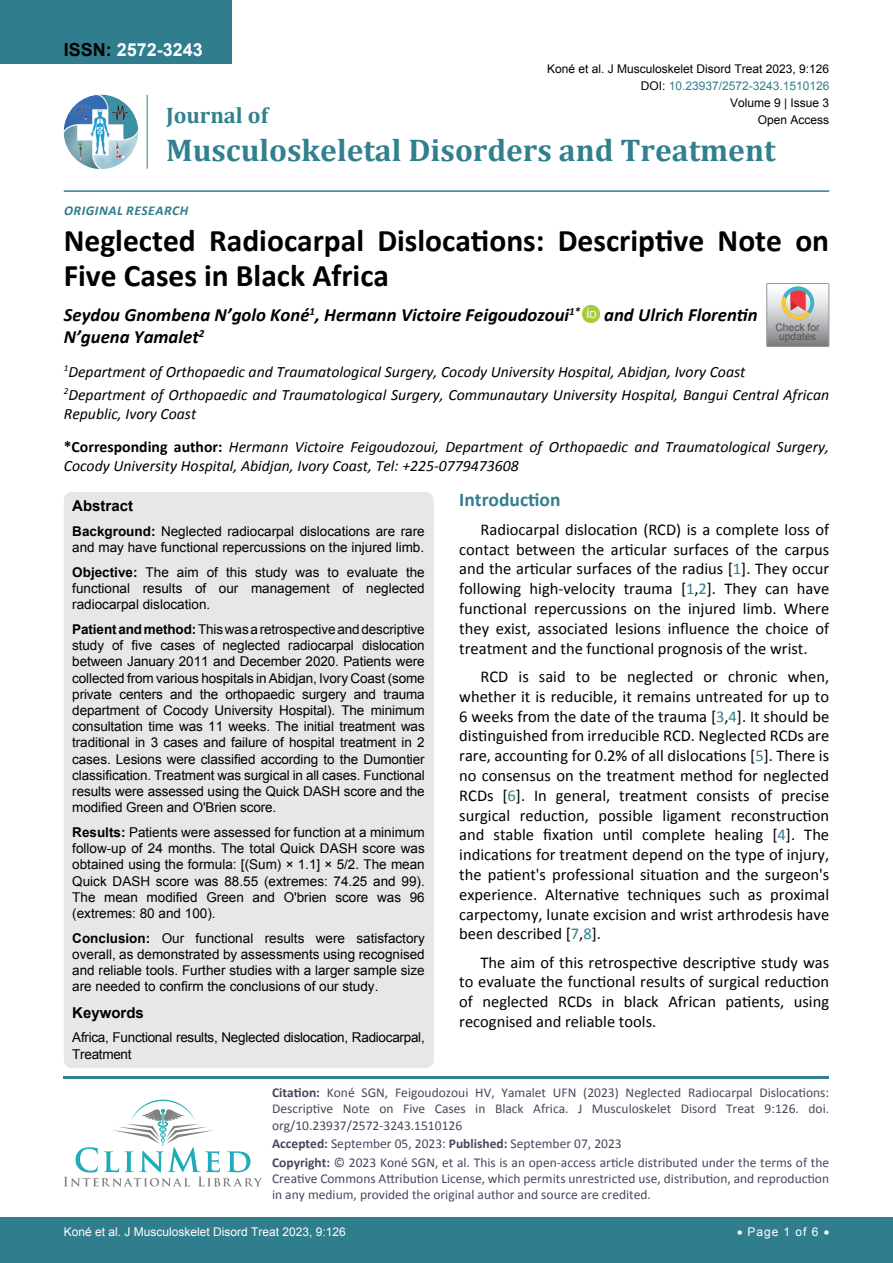
<style>
.page{position:relative;width:893px;height:1263px;background:#fff}
.page>*{position:absolute;margin:0;border:0;box-sizing:border-box;transform-origin:0 0}
.t1{font:700 31.5px/34.5px "Calibri";color:#000}
.t2{font:700 31.5px "Cambria";color:#30808d}
.t3{font:700 22.5px "Cambria";color:#30808d}
.t4{font:700 19.5px "Calibri";color:#30808d}
.t5{font:italic 700 18.75px/22.5px "Calibri";color:#000}
.t6{font:700 18px "Arial";color:#fff}
.t7{font:16.5px/19.8px "Calibri";color:#000;text-align:justify}
.t8{font:italic 15.75px/23.1px "Calibri";color:#000}
.t9{font:700 15px "Arial";color:#000}
.t10{font:13.5px/16.2px "Arial";color:#000;text-align:justify}
.t11{font:13.5px/16.2px "Calibri";color:#47475c}
.t12{font:13.5px/16.2px "Arial";letter-spacing:-.02em;color:#000}
.t13{font:italic 700 13.5px "Calibri";letter-spacing:.04em;color:#307d8d}
.t14{font:12px "Arial";color:#000}
.t15{font:12px "Arial";color:#fff}
.t16{font:12px "Arial";color:#30808d}
.t17{font:10.5px/9px "Arial";color:#535353;text-align:center}
.s1{color:#000}
.s2{font-weight:700;font-style:normal}
.s3{font-weight:700}
.s4{color:#30808d}
</style>
<div class="page">
<img style="left:64px;top:95px;width:74px;height:74px;border-radius:37px">
<hr style="left:147px;top:95px;width:1px;height:74px;background:#307d8d">
<hr style="left:64px;top:190px;width:765px;height:2px;background:#307d8d">
<div style="left:0;top:1217px;width:893px;height:46px;background:#307d8d"></div>
<div style="left:0;top:0;width:231px;height:64px;background:#307d8d"></div>
<hr style="left:64px;top:1076px;width:765px;height:2px;background:#30808d">
<svg style="left:64px;top:1100px;width:198px;height:86px"></svg>
<img style="left:583px;top:305px;width:17px;height:17px">
<div style="left:583px;top:305px;width:16px;height:17px;background:#a5cc3b;border-radius:50%"></div>
<div style="left:766px;top:283px;width:63px;height:64px;border:1px solid #939598"></div>
<svg style="left:767px;top:284px;width:62px;height:63px;background:#bdb6b3"></svg>
<div style="left:64px;top:492px;width:370px;height:576px;background:#e6e7e8;border-radius:9px"></div>
<h3 class="t6" style="left:64px;top:38px;width:141px"><span class="s1">ISSN:</span> 2572-3243</h3>
<p class="t14" style="left:547px;top:60px;width:284px">Koné et al. J Musculoskelet Disord Treat 2023, 9:126</p>
<p class="t14" style="left:730px;top:95px;width:101px">Volume 9 | Issue 3</p>
<p class="t16" style="left:641px;top:78px;width:190px"><span class="s1">DOI:</span> 10.23937/2572-3243.1510126</p>
<h2 class="t3" style="left:166px;top:100px;width:103px">Journal of</h2>
<h1 class="t2" style="left:166px;top:128px;width:611px">Musculoskeletal Disorders and Treatment</h1>
<p class="t14" style="left:758px;top:112px;width:73px">Open Access</p>
<p class="t13" style="left:64px;top:202px;width:126px">Original Research</p>
<h1 class="t1" style="left:64px;top:223px;width:767px">Neglected Radiocarpal Dislocations: Descriptive Note on<br>Five Cases in Black Africa</h1>
<h3 class="t5" style="left:64px;top:303px;width:695px">Seydou Gnombena N’golo Koné<sup>1</sup>, Hermann Victoire Feigoudozoui<sup>1*</sup> <sup>i</sup><sup>D</sup> and Ulrich Florentin<br>N’guena Yamalet<sup>2</sup></h3>
<p class="t8" style="left:64px;top:359px;width:767px"><sup>1</sup>Department of Orthopaedic and Traumatological Surgery, Cocody University Hospital, Abidjan, Ivory Coast<br><sup>2</sup>Department of Orthopaedic and Traumatological Surgery, Communautary University Hospital, Bangui Central African</p>
<p class="t8" style="left:64px;top:396px;width:767px;line-height:33.2px">Republic, Ivory Coast<br><span class="s2">*Corresponding author:</span> Hermann Victoire Feigoudozoui, Department of Orthopaedic and Traumatological Surgery,</p>
<p class="t8" style="left:64px;top:453px;width:457px">Cocody University Hospital, Abidjan, Ivory Coast, Tel: +225-0779473608</p>
<p class="t17" style="left:775px;top:322px;width:46px">Check for updates</p>
<p class="t9" style="left:72px;top:496px;width:62px">Abstract</p>
<p class="t10" style="left:72px;top:523px;width:354px"><span class="s3">Background:</span> Neglected radiocarpal dislocations are rare and may have functional repercussions on the injured limb.</p>
<p class="t10" style="left:72px;top:564px;width:354px"><span class="s3">Objective:</span> The aim of this study was to evaluate the functional results of our management of neglected radiocarpal dislocation.</p>
<p class="t10" style="left:72px;top:621px;width:354px"><span class="s3">Patient and method:</span> This was a retrospective and descriptive study of five cases of neglected radiocarpal dislocation between January 2011 and December 2020. Patients were collected from various hospitals in Abidjan, Ivory Coast (some private centers and the orthopaedic surgery and trauma department of Cocody University Hospital). The minimum consultation time was 11 weeks. The initial treatment was traditional in 3 cases and failure of hospital treatment in 2 cases. Lesions were classified according to the Dumontier classification. Treatment was surgical in all cases. Functional results were assessed using the Quick DASH score and the modified Green and O'Brien score.</p>
<p class="t10" style="left:72px;top:824px;width:354px"><span class="s3">Results:</span> Patients were assessed for function at a minimum follow-up of 24 months. The total Quick DASH score was obtained using the formula: [(Sum) × 1.1] × 5/2. The mean Quick DASH score was 88.55 (extremes: 74.25 and 99).<br>The mean modified Green and O'brien score was 96 (extremes: 80 and 100).</p>
<p class="t10" style="left:72px;top:930px;width:354px"><span class="s3">Conclusion:</span> Our functional results were satisfactory overall, as demonstrated by assessments using recognised and reliable tools. Further studies with a larger sample size are needed to confirm the conclusions of our study.</p>
<p class="t9" style="left:72px;top:1002px;width:73px">Keywords</p>
<p class="t12" style="left:72px;top:1030px;width:354px">Africa, Functional results, Neglected dislocation, Radiocarpal,<br>Treatment</p>
<h3 class="t4" style="left:459px;top:487px;width:103px">Introduction</h3>
<p class="t7" style="left:459px;top:519px;width:371px;text-indent:21px">Radiocarpal dislocation (RCD) is a complete loss of contact between the articular surfaces of the carpus and the articular surfaces of the radius [<span class="s4">1</span>]. They occur following high-velocity trauma [<span class="s4">1</span>,<span class="s4">2</span>]. They can have functional repercussions on the injured limb. Where they exist, associated lesions influence the choice of treatment and the functional prognosis of the wrist.</p>
<p class="t7" style="left:459px;top:666px;width:371px;text-indent:21px">RCD is said to be neglected or chronic when, whether it is reducible, it remains untreated for up to 6 weeks from the date of the trauma [<span class="s4">3</span>,<span class="s4">4</span>]. It should be distinguished from irreducible RCD. Neglected RCDs are rare, accounting for 0.2% of all dislocations [<span class="s4">5</span>]. There is no consensus on the treatment method for neglected RCDs [<span class="s4">6</span>]. In general, treatment consists of precise surgical reduction, possible ligament reconstruction and stable fixation until complete healing [<span class="s4">4</span>]. The indications for treatment depend on the type of injury, the patient's professional situation and the surgeon's experience. Alternative techniques such as proximal carpectomy, lunate excision and wrist arthrodesis have been described [<span class="s4">7</span>,<span class="s4">8</span>].</p>
<p class="t7" style="left:459px;top:952px;width:371px;text-indent:21px">The aim of this retrospective descriptive study was to evaluate the functional results of surgical reduction of neglected RCDs in black African patients, using recognised and reliable tools.</p>
<p class="t11" style="left:272px;top:1084px;width:559px;text-align:justify"><span class="s3">Citation:</span> Koné SGN, Feigoudozoui HV, Yamalet UFN (2023) Neglected Radiocarpal Dislocations:<br>Descriptive Note on Five Cases in Black Africa. J Musculoskelet Disord Treat 9:126. doi. org/10.23937/2572-3243.1510126</p>
<p class="t11" style="left:272px;top:1134px;width:559px;line-height:18.6px"><span class="s3">Accepted:</span> September 05, 2023: <span class="s3">Published:</span> September 07, 2023<br><span class="s3">Copyright:</span> © 2023 Koné SGN, et al. This is an open-access article distributed under the terms of the</p>
<p class="t11" style="left:272px;top:1170px;width:559px">Creative Commons Attribution License, which permits unrestricted use, distribution, and reproduction in any medium, provided the original author and source are credited.</p>
<p class="t15" style="left:64px;top:1223px;width:284px">Koné et al. J Musculoskelet Disord Treat 2023, 9:126</p>
<p class="t15" style="left:737px;top:1223px;width:94px">• Page 1 of 6 •</p>
</div>
